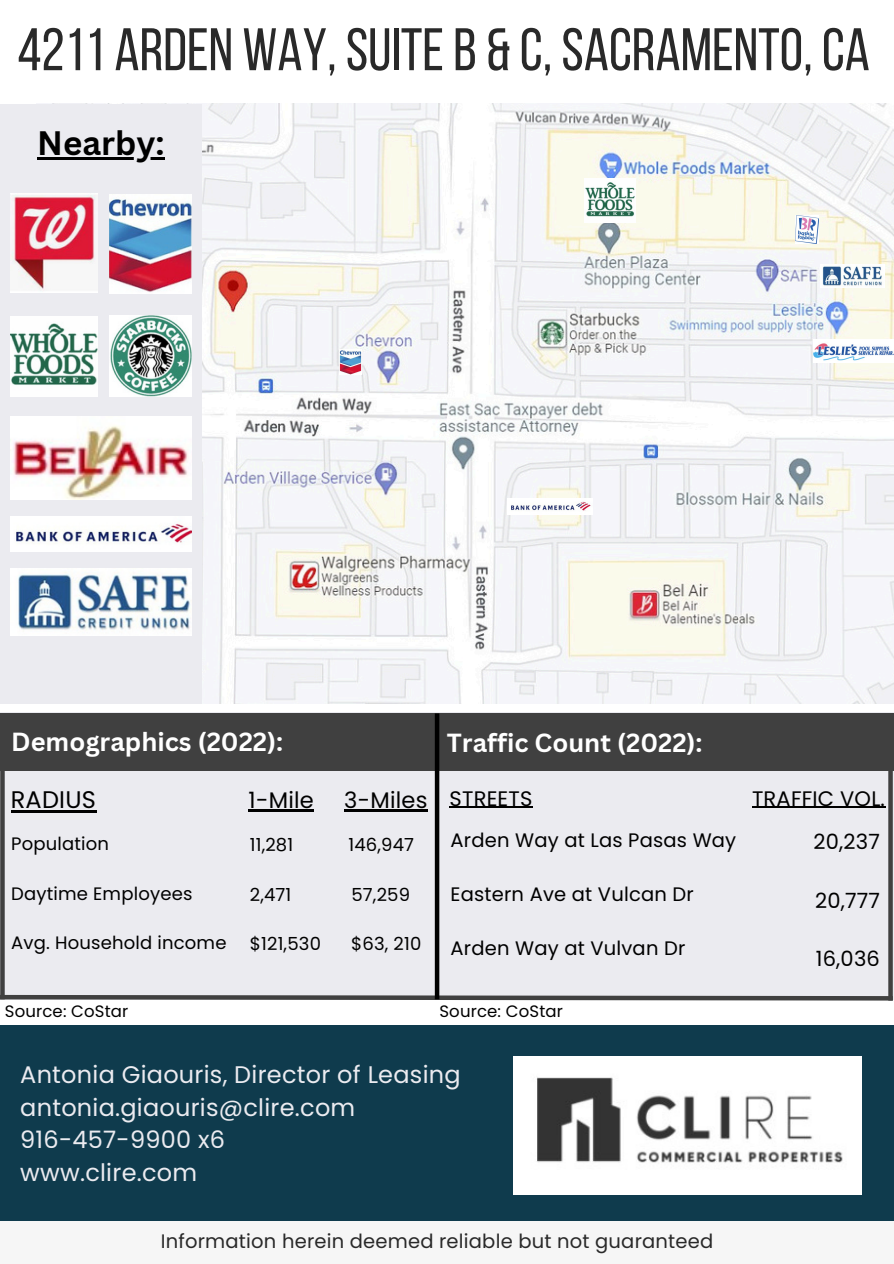
<style>
.page{position:relative;width:894px;height:1264px;background:#fff}
.page>*{position:absolute;margin:0;border:0;box-sizing:border-box;transform-origin:0 0}
.t1{font:59.85px "Bebas Neue";color:#292929}
.t2{font:700 33px "Canva Sans";color:#000}
.t3{font:700 25.5px "Canva Sans";color:#fff}
.t4{font:24px/32.7px "Poppins";letter-spacing:.01em;color:#ebebf0}
.t5{font:24px "Poppins";letter-spacing:.01em;color:#000}
.t6{font:22.5px "Poppins";letter-spacing:.01em;color:#000}
.t7{font:21px "Poppins";letter-spacing:.01em;color:#000}
.t8{font:19.5px "Poppins";letter-spacing:.01em;color:#000}
.t9{font:19.5px "Poppins";letter-spacing:.01em;color:#292929}
.t10{font:18px "Poppins";letter-spacing:.01em;color:#000}
.t11{font:16.5px "Poppins";letter-spacing:.01em;color:#000}
</style>
<div class="page">
<div style="left:0;top:1024px;width:893px;height:239px;background:#0f3b4d"></div>
<img style="left:513px;top:1056px;width:348px;height:138px">
<img style="left:201px;top:104px;width:692px;height:599px">
<div style="left:0;top:104px;width:201px;height:600px;background:#ebebf0"></div>
<img style="left:584px;top:179px;width:51px;height:43px">
<img style="left:507px;top:499px;width:85px;height:15px">
<img style="left:812px;top:340px;width:80px;height:22px">
<img style="left:795px;top:216px;width:23px;height:28px">
<img style="left:340px;top:349px;width:21px;height:25px">
<img style="left:10px;top:193px;width:88px;height:99px">
<img style="left:10px;top:317px;width:87px;height:80px">
<img style="left:109px;top:194px;width:82px;height:99px">
<img style="left:10px;top:516px;width:182px;height:35px">
<img style="left:10px;top:568px;width:181px;height:67px">
<img style="left:109px;top:315px;width:82px;height:81px">
<img style="left:10px;top:417px;width:181px;height:82px">
<img style="left:820px;top:265px;width:64px;height:22px">
<div style="left:0;top:712px;width:893px;height:287px;background:#ebebf0"></div>
<hr style="left:37px;top:157px;width:127px;height:2px;background:#000">
<div style="left:0;top:713px;width:893px;height:57px;background:#404040"></div>
<svg style="left:0;top:992px;width:893px;height:9px"></svg>
<div style="left:0;top:713px;width:5px;height:286px;background:#404040"></div>
<div style="left:434px;top:713px;width:5px;height:286px;background:#000"></div>
<svg style="left:888px;top:770px;width:4px;height:230px"></svg>
<hr style="left:449px;top:806px;width:83px;height:1px;background:#000">
<hr style="left:751px;top:806px;width:134px;height:1px;background:#000">
<hr style="left:11px;top:810px;width:85px;height:2px;background:#000">
<hr style="left:248px;top:809px;width:66px;height:2px;background:#000">
<hr style="left:344px;top:809px;width:83px;height:2px;background:#000">
<div style="left:0;top:1221px;width:893px;height:42px;background:#f6f6f6"></div>
<p class="t1" style="left:17px;top:25px;width:853px">4211 ARDEN WAY, SUITEB &amp; C, SACRAMENTO, CA</p>
<p class="t2" style="left:37px;top:119px;width:129px">Nearby:</p>
<p class="t3" style="left:11px;top:723px;width:273px">Demographics (2022):</p>
<p class="t3" style="left:446px;top:724px;width:257px">Traffic Count (2022):</p>
<p class="t7" style="left:449px;top:783px;width:84px">STREETS</p>
<p class="t5" style="left:11px;top:782px;width:87px">RADIUS</p>
<p class="t6" style="left:248px;top:784px;width:67px">1-Mile</p>
<p class="t6" style="left:344px;top:784px;width:85px">3-Miles</p>
<p class="t7" style="left:751px;top:783px;width:134px">TRAFFIC VOL.</p>
<p class="t10" style="left:11px;top:831px;width:99px">Population</p>
<h2 class="t10" style="left:11px;top:880px;width:183px">Daytime Employees</h2>
<h4 class="t10" style="left:11px;top:930px;width:217px">Avg. Household income</h4>
<p class="t8" style="left:450px;top:826px;width:287px">Arden Way at Las Pasas Way</p>
<p class="t8" style="left:450px;top:880px;width:245px">Eastern Ave at Vulcan Dr</p>
<p class="t8" style="left:450px;top:934px;width:236px">Arden Way at Vulvan Dr</p>
<h4 class="t7" style="left:813px;top:827px;width:68px">20,237</h4>
<p class="t7" style="left:814px;top:885px;width:66px">20,777</p>
<p class="t7" style="left:815px;top:944px;width:66px">16,036</p>
<h6 class="t10" style="left:250px;top:832px;width:45px">11,281</h6>
<h6 class="t10" style="left:348px;top:832px;width:67px">146,947</h6>
<h6 class="t10" style="left:250px;top:881px;width:43px">2,471</h6>
<h6 class="t10" style="left:351px;top:881px;width:60px">57,259</h6>
<h3 class="t10" style="left:250px;top:931px;width:73px">$121,530</h3>
<h3 class="t10" style="left:351px;top:931px;width:72px">$63, 210</h3>
<p class="t11" style="left:5px;top:1000px;width:125px">Source: CoStar</p>
<p class="t11" style="left:439px;top:1000px;width:125px">Source: CoStar</p>
<h1 class="t4" style="left:20px;top:1058px;width:442px">Antonia Giaouris, Director of Leasing antonia.giaouris@clire.com<br>916-457-9900 x6<br>www.clire.com</h1>
<p class="t9" style="left:161px;top:1227px;width:553px">Information herein deemed reliable but not guaranteed</p>
</div>
